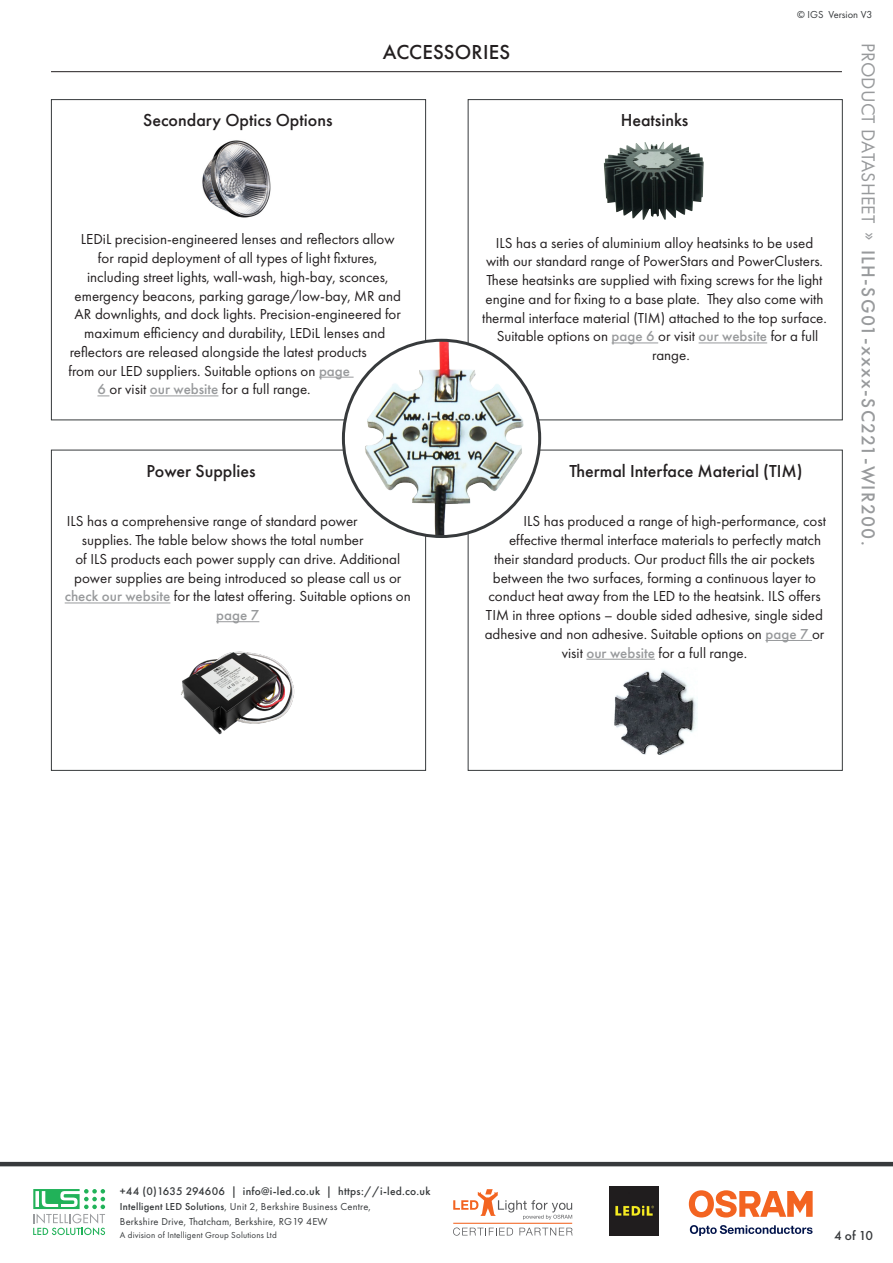
<style>
.page{position:relative;width:893px;height:1263px;background:#fff}
.page>*{position:absolute;margin:0;border:0;box-sizing:border-box;transform-origin:0 0}
.SubHeading{font:500 21px "Futura PT";letter-spacing:.01em;color:#231f20}
.t1{font:500 19.5px "Futura PT";letter-spacing:.07em;color:#989a9c}
.Bodytext_Safety{font:500 18px "Futura PT";color:#231f20}
.Bodytext_Safety-2{font:15px "Futura PT";color:#231f20}
.Bodytext_Safety-3{font:500 15px "Futura PT";color:#989a9c}
.t2{font:500 13.5px "Futura PT";color:#373a3c}
.t3{font:500 11.55px "Futura PT";letter-spacing:.02em;color:#373a3c}
.t4{font:10.5px/15px "Futura PT";letter-spacing:.02em;color:#373a3c}
.t5{font:10.5px "Futura PT";color:#373a3c}
.t6{font:9px "Futura PT";letter-spacing:.02em;color:#373a3c}
.s1{font-weight:500;color:#989a9c}
.s2{font-weight:400}
.s3{font-weight:500}
</style>
<div class="page">
<svg style="left:453px;top:1189px;width:119px;height:31px"></svg>
<svg style="left:453px;top:1227px;width:60px;height:8px"></svg>
<svg style="left:519px;top:1228px;width:54px;height:7px"></svg>
<hr style="left:453px;top:1223px;width:119px;height:1px;background:#f36421">
<svg style="left:690px;top:1225px;width:122px;height:11px"></svg>
<svg style="left:689px;top:1190px;width:124px;height:27px"></svg>
<img style="left:609px;top:1186px;width:50px;height:50px">
<hr style="left:0;top:1162px;width:893px;height:4px;background:#373a3c">
<svg style="left:33px;top:1189px;width:72px;height:46px"></svg>
<hr style="left:319px;top:377px;width:35px;height:1px;background:#989a9c">
<svg style="left:97px;top:396px;width:12px;height:1px"></svg>
<hr style="left:150px;top:396px;width:68px;height:1px;background:#989a9c">
<img style="left:202px;top:140px;width:69px;height:78px">
<div style="left:51px;top:99px;width:375px;height:321px;border:1px solid #373a3c"></div>
<hr style="left:612px;top:343px;width:46px;height:1px;background:#989a9c">
<hr style="left:699px;top:343px;width:68px;height:1px;background:#989a9c">
<img style="left:604px;top:142px;width:100px;height:78px">
<div style="left:468px;top:99px;width:375px;height:321px;border:1px solid #373a3c"></div>
<hr style="left:65px;top:603px;width:105px;height:1px;background:#989a9c">
<hr style="left:216px;top:621px;width:43px;height:1px;background:#989a9c">
<img style="left:181px;top:651px;width:114px;height:84px">
<div style="left:51px;top:450px;width:375px;height:321px;border:1px solid #373a3c"></div>
<hr style="left:765px;top:640px;width:47px;height:1px;background:#989a9c">
<hr style="left:586px;top:659px;width:69px;height:1px;background:#989a9c">
<img style="left:614px;top:670px;width:84px;height:85px">
<div style="left:468px;top:450px;width:375px;height:321px;border:1px solid #373a3c"></div>
<img style="left:343px;top:340px;width:197px;height:196px;border-radius:98px">
<hr style="left:51px;top:71px;width:791px;height:1px;background:#231f20">
<p class="t5" style="left:797px;top:8px;width:77px">© IGS Version V3</p>
<p class="Bodytext_Safety" style="left:143px;top:110px;width:191px">Secondary Optics Options</p>
<p class="SubHeading" style="left:383px;top:39px;width:129px">ACCESSORIES</p>
<p class="Bodytext_Safety" style="left:621px;top:110px;width:69px">Heatsinks</p>
<p class="Bodytext_Safety-2" style="left:81px;top:230px;width:315px">LEDiL precision-engineered lenses and reflectors allow</p>
<p class="Bodytext_Safety-2" style="left:98px;top:249px;width:281px">for rapid deployment of all types of light fixtures,</p>
<p class="Bodytext_Safety-2" style="left:87px;top:268px;width:303px">including street lights, wall-wash, high-bay, sconces,</p>
<p class="Bodytext_Safety-2" style="left:75px;top:287px;width:328px">emergency beacons, parking garage/low-bay, MR and</p>
<p class="Bodytext_Safety-2" style="left:75px;top:305px;width:328px">AR downlights, and dock lights. Precision-engineered for</p>
<p class="Bodytext_Safety-2" style="left:84px;top:324px;width:302px">maximum efficiency and durability, LEDiL lenses and</p>
<p class="Bodytext_Safety-2" style="left:70px;top:343px;width:298px">reflectors are released alongside the latest products</p>
<p class="Bodytext_Safety-2" style="left:68px;top:362px;width:283px">from our LED suppliers. Suitable options on <span class="s1">page</span></p>
<p class="Bodytext_Safety-2" style="left:97px;top:380px;width:215px"><span class="s1">6</span> or visit <span class="s1">our website</span> for a full range.</p>
<p class="Bodytext_Safety" style="left:146px;top:460px;width:111px">Power Supplies</p>
<p class="Bodytext_Safety-2" style="left:67px;top:513px;width:292px">ILS has a comprehensive range of standard power</p>
<p class="Bodytext_Safety-2" style="left:82px;top:531px;width:283px">supplies. The table below shows the total number</p>
<p class="Bodytext_Safety-2" style="left:75px;top:550px;width:326px">of ILS products each power supply can drive. Additional</p>
<p class="Bodytext_Safety-2" style="left:74px;top:569px;width:329px">power supplies are being introduced so please call us or</p>
<p class="Bodytext_Safety-2" style="left:65px;top:588px;width:348px"><span class="s1">check our website</span> for the latest offering. Suitable options on</p>
<p class="Bodytext_Safety-3" style="left:216px;top:606px;width:45px">page 7</p>
<p class="Bodytext_Safety-2" style="left:496px;top:234px;width:319px">ILS has a series of aluminium alloy heatsinks to be used</p>
<p class="Bodytext_Safety-2" style="left:486px;top:253px;width:339px">with our standard range of PowerStars and PowerClusters.</p>
<p class="Bodytext_Safety-2" style="left:487px;top:271px;width:337px">These heatsinks are supplied with fixing screws for the light</p>
<p class="Bodytext_Safety-2" style="left:485px;top:290px;width:339px">engine and for fixing to a base plate. They also come with</p>
<p class="Bodytext_Safety-2" style="left:482px;top:309px;width:346px">thermal interface material (TIM) attached to the top surface.</p>
<p class="Bodytext_Safety-2" style="left:497px;top:328px;width:323px">Suitable options on <span class="s1">page 6</span> or visit <span class="s1">our website</span> for a full</p>
<p class="Bodytext_Safety-2" style="left:652px;top:346px;width:39px">range.</p>
<p class="Bodytext_Safety" style="left:569px;top:460px;width:235px">Thermal Interface Material (TIM)</p>
<p class="Bodytext_Safety-2" style="left:524px;top:513px;width:304px">ILS has produced a range of high-performance, cost</p>
<p class="Bodytext_Safety-2" style="left:509px;top:531px;width:314px">effective thermal interface materials to perfectly match</p>
<p class="Bodytext_Safety-2" style="left:494px;top:550px;width:322px">their standard products. Our product fills the air pockets</p>
<p class="Bodytext_Safety-2" style="left:493px;top:569px;width:325px">between the two surfaces, forming a continuous layer to</p>
<p class="Bodytext_Safety-2" style="left:488px;top:588px;width:334px">conduct heat away from the LED to the heatsink. ILS offers</p>
<p class="Bodytext_Safety-2" style="left:486px;top:606px;width:339px">TIM in three options – double sided adhesive, single sided</p>
<p class="Bodytext_Safety-2" style="left:485px;top:625px;width:341px">adhesive and non adhesive. Suitable options on <span class="s1">page 7</span> or</p>
<p class="Bodytext_Safety-2" style="left:562px;top:644px;width:187px">visit <span class="s1">our website</span> for a full range.</p>
<h2 class="t1" style="left:880px;top:43px;width:504px;rotate:90deg"><span class="s2">PRODUCT DATASHEET </span><sup>»</sup> ILH-SG01-xxxx-SC221-WIR200.</h2>
<p class="t3" style="left:120px;top:1184px;width:312px">+44 (0)1635 294606 | info@i-led.co.uk | https://i-led.co.uk</p>
<p class="t4" style="left:120px;top:1199px;width:253px"><span class="s3">Intelligent LED Solutions</span>, Unit 2, Berkshire Business Centre,<br>Berkshire Drive, Thatcham, Berkshire, RG19 4EW</p>
<p class="t6" style="left:120px;top:1230px;width:158px">A division of Intelligent Group Solutions Ltd</p>
<p class="t2" style="left:834px;top:1227px;width:41px">4 of 10</p>
</div>
